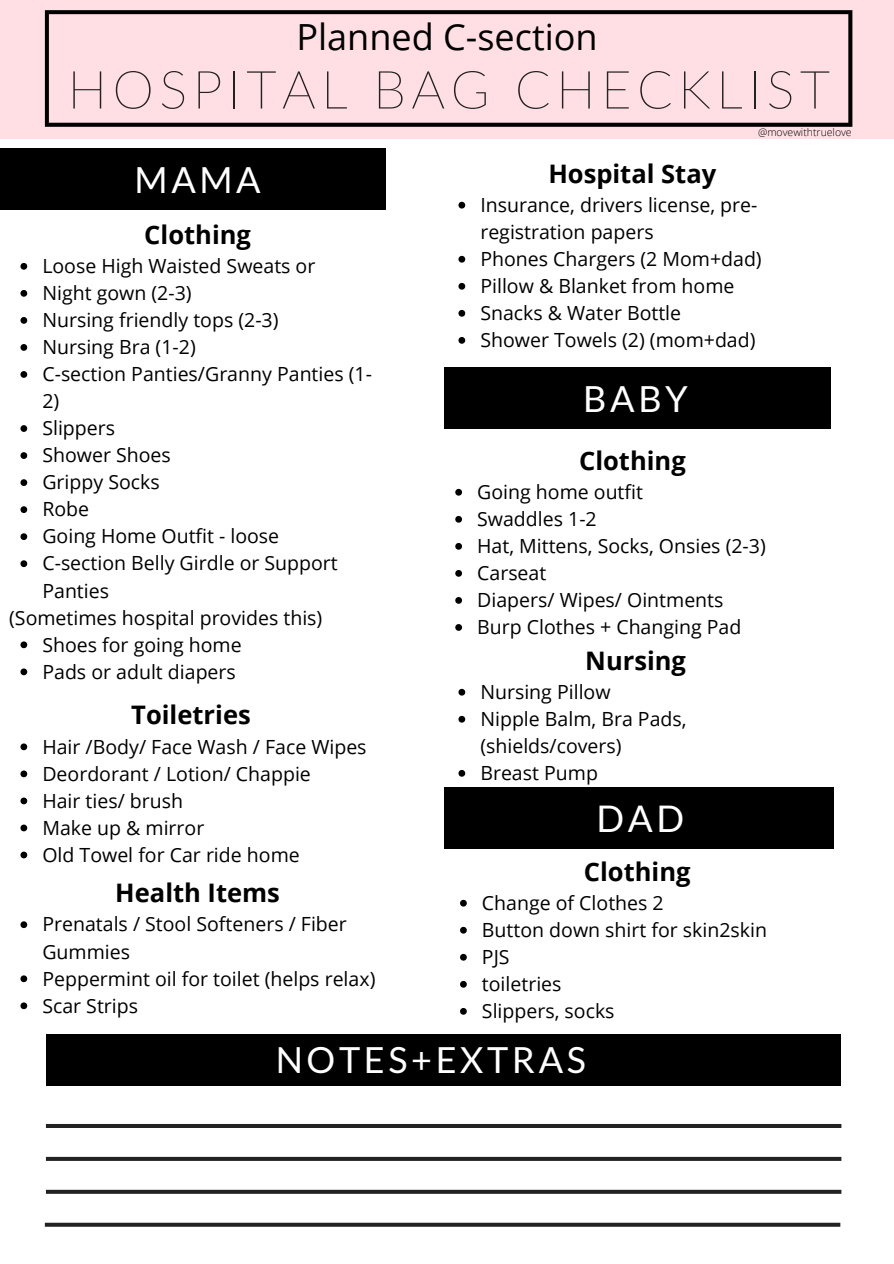
<style>
.page{position:relative;width:894px;height:1264px;background:#fff}
.page>*{position:absolute;margin:0;border:0;box-sizing:border-box;transform-origin:0 0}
.t1{font:100 52.8px "Lato";letter-spacing:.1em;color:#222}
.t2{font:36.75px "Lato";color:#fff}
.t3{font:36px "Lato";letter-spacing:.1em;color:#fff}
.t4{font:36px "Open Sans";color:#000}
.t5{font:700 25.5px "Open Sans";color:#000}
.t6{font:19.5px/27px "Open Sans";color:#000}
.t7{font:300 10.5px "Open Sans";color:#000}
</style>
<div class="page">
<div style="left:0;top:0;width:893px;height:139px;background:#ffdfe4"></div>
<svg style="left:45px;top:10px;width:807px;height:117px"></svg>
<div style="left:0;top:148px;width:386px;height:62px;background:#000"></div>
<div style="left:444px;top:367px;width:386px;height:62px;background:#000"></div>
<div style="left:46px;top:1033px;width:794px;height:52px;background:#000"></div>
<div style="left:444px;top:787px;width:389px;height:62px;background:#000"></div>
<svg style="left:20px;top:263px;width:7px;height:7px"></svg>
<svg style="left:20px;top:290px;width:7px;height:7px"></svg>
<svg style="left:20px;top:317px;width:7px;height:7px"></svg>
<svg style="left:20px;top:344px;width:7px;height:7px"></svg>
<svg style="left:20px;top:371px;width:7px;height:7px"></svg>
<svg style="left:20px;top:425px;width:7px;height:7px"></svg>
<svg style="left:20px;top:452px;width:7px;height:7px"></svg>
<svg style="left:20px;top:479px;width:7px;height:7px"></svg>
<svg style="left:20px;top:506px;width:7px;height:7px"></svg>
<svg style="left:20px;top:533px;width:7px;height:7px"></svg>
<svg style="left:20px;top:560px;width:7px;height:7px"></svg>
<svg style="left:20px;top:641px;width:7px;height:7px"></svg>
<svg style="left:20px;top:668px;width:7px;height:7px"></svg>
<svg style="left:458px;top:202px;width:7px;height:6px"></svg>
<svg style="left:458px;top:256px;width:7px;height:6px"></svg>
<svg style="left:458px;top:283px;width:7px;height:7px"></svg>
<svg style="left:458px;top:310px;width:7px;height:7px"></svg>
<svg style="left:458px;top:337px;width:7px;height:7px"></svg>
<svg style="left:20px;top:743px;width:7px;height:7px"></svg>
<svg style="left:20px;top:770px;width:7px;height:7px"></svg>
<svg style="left:20px;top:797px;width:7px;height:7px"></svg>
<svg style="left:20px;top:824px;width:7px;height:7px"></svg>
<svg style="left:20px;top:851px;width:7px;height:7px"></svg>
<svg style="left:20px;top:921px;width:7px;height:7px"></svg>
<svg style="left:20px;top:975px;width:7px;height:7px"></svg>
<svg style="left:20px;top:1002px;width:7px;height:7px"></svg>
<svg style="left:455px;top:489px;width:7px;height:6px"></svg>
<svg style="left:455px;top:516px;width:7px;height:6px"></svg>
<svg style="left:455px;top:543px;width:7px;height:6px"></svg>
<svg style="left:455px;top:570px;width:7px;height:6px"></svg>
<svg style="left:455px;top:597px;width:7px;height:6px"></svg>
<svg style="left:455px;top:624px;width:7px;height:7px"></svg>
<svg style="left:458px;top:689px;width:7px;height:6px"></svg>
<svg style="left:458px;top:716px;width:7px;height:6px"></svg>
<svg style="left:458px;top:770px;width:7px;height:6px"></svg>
<svg style="left:460px;top:899px;width:6px;height:7px"></svg>
<svg style="left:460px;top:926px;width:6px;height:7px"></svg>
<svg style="left:460px;top:953px;width:6px;height:7px"></svg>
<svg style="left:460px;top:980px;width:6px;height:7px"></svg>
<svg style="left:460px;top:1008px;width:6px;height:6px"></svg>
<hr style="left:46px;top:1124px;width:795px;height:3px;background:#222">
<svg style="left:46px;top:1156px;width:795px;height:4px"></svg>
<svg style="left:46px;top:1189px;width:795px;height:4px"></svg>
<svg style="left:45px;top:1222px;width:795px;height:4px"></svg>
<p class="t4" style="left:296px;top:11px;width:303px">Planned C-section</p>
<p class="t1" style="left:67px;top:66px;width:763px">HOSPITAL BAG CHECKLIST</p>
<p class="t3" style="left:134px;top:157px;width:128px">MAMA</p>
<p class="t5" style="left:144px;top:216px;width:108px">Clothing</p>
<p class="t6" style="left:42px;top:252px;width:274px">Loose High Waisted Sweats or</p>
<p class="t6" style="left:42px;top:279px;width:151px">Night gown (2-3)</p>
<p class="t6" style="left:42px;top:306px;width:237px">Nursing friendly tops (2-3)</p>
<p class="t6" style="left:42px;top:333px;width:155px">Nursing Bra (1-2)</p>
<p class="t6" style="left:42px;top:360px;width:331px">C-section Panties/Granny Panties (1-<br>2)</p>
<p class="t6" style="left:42px;top:414px;width:74px">Slippers</p>
<p class="t6" style="left:42px;top:441px;width:130px">Shower Shoes</p>
<p class="t6" style="left:42px;top:468px;width:119px">Grippy Socks</p>
<p class="t6" style="left:42px;top:495px;width:48px">Robe</p>
<p class="t6" style="left:42px;top:522px;width:238px">Going Home Outfit - loose</p>
<p class="t6" style="left:42px;top:549px;width:297px">C-section Belly Girdle or Support<br>Panties</p>
<p class="t6" style="left:42px;top:630px;width:201px">Shoes for going home</p>
<p class="t6" style="left:42px;top:657px;width:195px">Pads or adult diapers</p>
<p class="t6" style="left:9px;top:603px;width:314px">(Sometimes hospital provides this)</p>
<p class="t5" style="left:131px;top:697px;width:121px">Toiletries</p>
<p class="t6" style="left:42px;top:732px;width:325px">Hair /Body/ Face Wash / Face Wipes</p>
<p class="t6" style="left:42px;top:759px;width:270px">Deordorant / Lotion/ Chappie</p>
<p class="t6" style="left:42px;top:786px;width:142px">Hair ties/ brush</p>
<p class="t6" style="left:42px;top:813px;width:163px">Make up &amp; mirror</p>
<p class="t6" style="left:42px;top:840px;width:259px">Old Towel for Car ride home</p>
<p class="t5" style="left:115px;top:875px;width:166px">Health Items</p>
<p class="t6" style="left:42px;top:910px;width:306px">Prenatals / Stool Softeners / Fiber<br>Gummies</p>
<p class="t6" style="left:42px;top:964px;width:334px">Peppermint oil for toilet (helps relax)</p>
<p class="t6" style="left:42px;top:991px;width:97px">Scar Strips</p>
<p class="t5" style="left:548px;top:155px;width:169px">Hospital Stay</p>
<p class="t7" style="left:757px;top:125px;width:95px">@movewithtruelove</p>
<p class="t6" style="left:480px;top:191px;width:278px">Insurance, drivers license, pre&shy;registration papers</p>
<p class="t6" style="left:480px;top:245px;width:283px">Phones Chargers (2 Mom+dad)</p>
<p class="t6" style="left:480px;top:272px;width:255px">Pillow &amp; Blanket from home</p>
<p class="t6" style="left:480px;top:299px;width:202px">Snacks &amp; Water Bottle</p>
<p class="t6" style="left:480px;top:326px;width:276px">Shower Towels (2) (mom+dad)</p>
<p class="t3" style="left:583px;top:376px;width:106px">BABY</p>
<p class="t5" style="left:579px;top:442px;width:108px">Clothing</p>
<p class="t6" style="left:477px;top:478px;width:167px">Going home outfit</p>
<p class="t6" style="left:477px;top:505px;width:121px">Swaddles 1-2</p>
<p class="t6" style="left:477px;top:532px;width:290px">Hat, Mittens, Socks, Onsies (2-3)</p>
<p class="t6" style="left:477px;top:559px;width:71px">Carseat</p>
<p class="t6" style="left:477px;top:586px;width:248px">Diapers/ Wipes/ Ointments</p>
<p class="t6" style="left:477px;top:613px;width:266px">Burp Clothes + Changing Pad</p>
<p class="t5" style="left:585px;top:642px;width:102px">Nursing</p>
<p class="t6" style="left:480px;top:678px;width:132px">Nursing Pillow</p>
<p class="t6" style="left:480px;top:705px;width:208px">Nipple Balm, Bra Pads, (shields/covers)</p>
<p class="t6" style="left:480px;top:759px;width:119px">Breast Pump</p>
<p class="t2" style="left:596px;top:795px;width:89px">DAD</p>
<p class="t5" style="left:583px;top:853px;width:108px">Clothing</p>
<p class="t6" style="left:482px;top:888px;width:183px">Change of Clothes 2</p>
<p class="t6" style="left:482px;top:915px;width:286px">Button down shirt for skin2skin</p>
<p class="t6" style="left:482px;top:942px;width:29px">PJS</p>
<p class="t6" style="left:482px;top:970px;width:81px">toiletries</p>
<p class="t6" style="left:482px;top:997px;width:134px">Slippers, socks</p>
<p class="t3" style="left:276px;top:1037px;width:311px">NOTES+EXTRAS</p>
</div>
